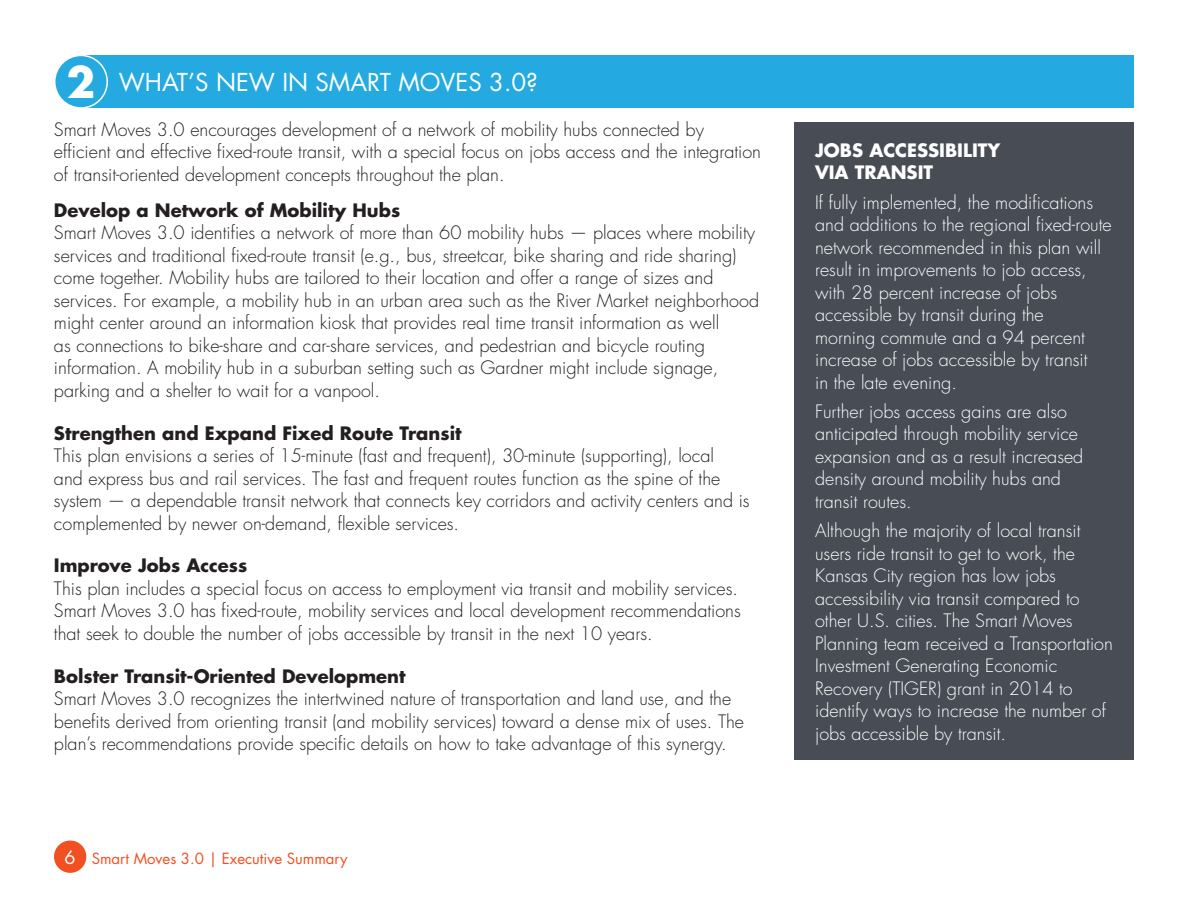
<style>
.page{position:relative;width:1188px;height:918px;background:#fff}
.page>*{position:absolute;margin:0;border:0;box-sizing:border-box;transform-origin:0 0}
.t1{font:700 42px "Futura";color:#fff}
.t2{font:24px "Futura";color:#fff}
.t3{font:300 18px/22.5px "Futura";color:#231f20}
.t4{font:300 18px/22.5px "Futura";color:#fff}
.t5{font:700 18px "Futura";color:#231f20}
.t6{font:700 18px/22.5px "Futura";color:#fff}
.t7{font:15px "Futura";color:#f05022}
.s1{font-size:18px;color:#fff}
</style>
<div class="page">
<div style="left:54px;top:841px;width:32px;height:32px;background:#f05022;border-radius:50%"></div>
<div style="left:81px;top:55px;width:1053px;height:53px;background:#24aae1"></div>
<div style="left:55px;top:55px;width:52px;height:53px;background:#24aae1;border-radius:50%"></div>
<div style="left:54px;top:55px;width:54px;height:54px;border:2px solid #fff;border-radius:50%"></div>
<div style="left:795px;top:122px;width:339px;height:638px;background:#474c55"></div>
<h1 class="t1" style="left:67px;top:55px;width:30px">2</h1>
<h2 class="t2" style="left:119px;top:67px;width:421px">WHAT’S NEW IN SMART MOVES 3.0?</h2>
<p class="t3" style="left:54px;top:119px;width:709px">Smart Moves 3.0 encourages development of a network of mobility hubs connected by efficient and effective fixed-route transit, with a special focus on jobs access and the integration of transit-oriented development concepts throughout the plan.</p>
<p class="t5" style="left:54px;top:198px;width:348px">Develop a Network of Mobility Hubs</p>
<p class="t3" style="left:54px;top:222px;width:707px">Smart Moves 3.0 identifies a network of more than 60 mobility hubs — places where mobility services and traditional fixed-route transit (e.g., bus, streetcar, bike sharing and ride sharing) come together. Mobility hubs are tailored to their location and offer a range of sizes and services. For example, a mobility hub in an urban area such as the River Market neighborhood might center around an information kiosk that provides real time transit information as well<br>as connections to bike-share and car-share services, and pedestrian and bicycle routing information. A mobility hub in a suburban setting such as Gardner might include signage, parking and a shelter to wait for a vanpool.</p>
<p class="t5" style="left:54px;top:421px;width:409px">Strengthen and Expand Fixed Route Transit</p>
<p class="t3" style="left:54px;top:445px;width:697px">This plan envisions a series of 15-minute (fast and frequent), 30-minute (supporting), local<br>and express bus and rail services. The fast and frequent routes function as the spine of the system — a dependable transit network that connects key corridors and activity centers and is complemented by newer on-demand, flexible services.</p>
<p class="t5" style="left:54px;top:554px;width:195px">Improve Jobs Access</p>
<p class="t3" style="left:54px;top:578px;width:688px">This plan includes a special focus on access to employment via transit and mobility services.<br>Smart Moves 3.0 has fixed-route, mobility services and local development recommendations that seek to double the number of jobs accessible by transit in the next 10 years.</p>
<p class="t5" style="left:54px;top:664px;width:353px">Bolster Transit-Oriented Development</p>
<p class="t3" style="left:54px;top:688px;width:692px">Smart Moves 3.0 recognizes the intertwined nature of transportation and land use, and the benefits derived from orienting transit (and mobility services) toward a dense mix of uses. The plan’s recommendations provide specific details on how to take advantage of this synergy.</p>
<p class="t7" style="left:65px;top:849px;width:285px"><span class="s1">6</span> Smart Moves 3.0 | Executive Summary</p>
<p class="t6" style="left:815px;top:139px;width:187px">JOBS ACCESSIBILITY<br>VIA TRANSIT</p>
<p class="t4" style="left:815px;top:191px;width:298px">If fully implemented, the modifications and additions to the regional fixed-route network recommended in this plan will result in improvements to job access, with 28 percent increase of jobs accessible by transit during the<br>morning commute and a 94 percent increase of jobs accessible by transit<br>in the late evening.</p>
<p class="t4" style="left:815px;top:401px;width:270px">Further jobs access gains are also anticipated through mobility service expansion and as a result increased density around mobility hubs and transit routes.</p>
<p class="t4" style="left:815px;top:520px;width:299px">Although the majority of local transit users ride transit to get to work, the Kansas City region has low jobs accessibility via transit compared to other U.S. cities. The Smart Moves Planning team received a Transportation Investment Generating Economic Recovery (TIGER) grant in 2014 to identify ways to increase the number of jobs accessible by transit.</p>
</div>
